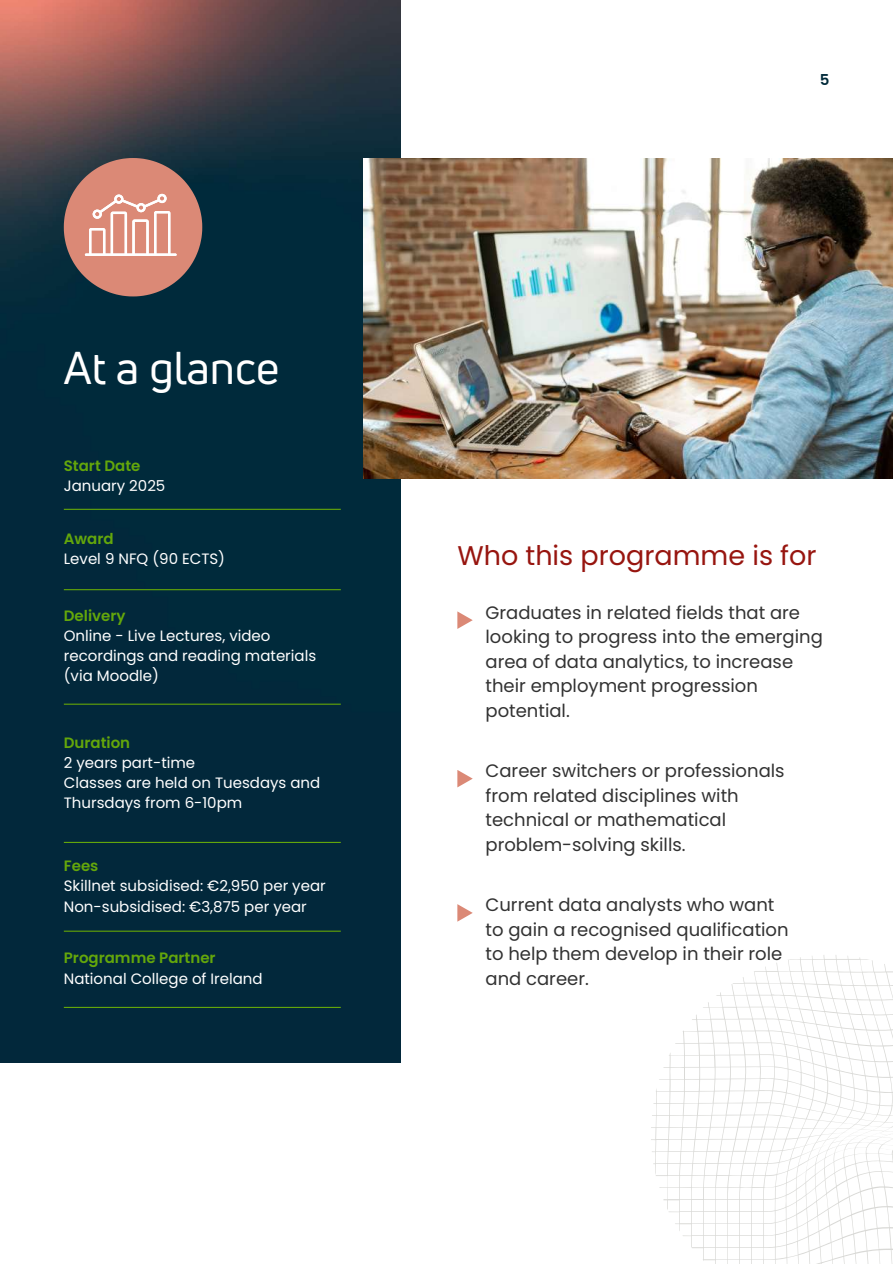
<style>
.page{position:relative;width:893px;height:1264px;background:#fff}
.page>*{position:absolute;margin:0;border:0;box-sizing:border-box;transform-origin:0 0}
.t1{font:45px "Uni Neue";color:#fff}
.t2{font:27px "Poppins";color:#97150f}
.t3{font:18px/24.5px "Poppins";color:#323232}
.t4{font:15px/20.2px "Poppins";color:#fff}
.t5{font:600 15px "Poppins";color:#64a70b}
.t6{font:600 15px "Poppins";color:#002a3a}
</style>
<div class="page">
<img style="left:0;top:0;width:400px;height:1062px">
<img style="left:363px;top:158px;width:529px;height:321px">
<hr style="left:64px;top:509px;width:277px;height:1px;background:#64a70b">
<hr style="left:64px;top:589px;width:277px;height:1px;background:#64a70b">
<hr style="left:64px;top:703px;width:277px;height:1px;background:#64a70b">
<hr style="left:64px;top:841px;width:277px;height:2px;background:#64a70b">
<hr style="left:64px;top:930px;width:277px;height:1px;background:#64a70b">
<hr style="left:64px;top:1006px;width:277px;height:1px;background:#64a70b">
<svg style="left:457px;top:611px;width:15px;height:18px"></svg>
<svg style="left:457px;top:770px;width:15px;height:17px"></svg>
<svg style="left:457px;top:904px;width:15px;height:17px"></svg>
<svg style="left:64px;top:158px;width:138px;height:138px"></svg>
<svg style="left:651px;top:955px;width:241px;height:308px"></svg>
<h1 class="t1" style="left:64px;top:337px;width:217px">At a glance</h1>
<p class="t5" style="left:64px;top:455px;width:78px">Start Date</p>
<p class="t4" style="left:64px;top:475px;width:103px">January 2025</p>
<p class="t5" style="left:64px;top:528px;width:51px">Award</p>
<p class="t4" style="left:64px;top:548px;width:163px">Level 9 NFQ (90 ECTS)</p>
<p class="t5" style="left:64px;top:605px;width:63px">Delivery</p>
<p class="t4" style="left:64px;top:625px;width:254px">Online - Live Lectures, video recordings and reading materials (via Moodle)</p>
<p class="t5" style="left:64px;top:731px;width:68px">Duration</p>
<p class="t4" style="left:64px;top:752px;width:258px">2 years part-time<br>Classes are held on Tuesdays and<br>Thursdays from 6-10pm</p>
<p class="t5" style="left:64px;top:855px;width:36px">Fees</p>
<p class="t4" style="left:64px;top:876px;width:263px">Skillnet subsidised: €2,950 per year<br>Non-subsidised: €3,875 per year</p>
<p class="t5" style="left:64px;top:947px;width:153px">Programme Partner</p>
<p class="t4" style="left:64px;top:968px;width:200px">National College of Ireland</p>
<p class="t6" style="left:819px;top:70px;width:11px">5</p>
<h2 class="t2" style="left:457px;top:536px;width:360px">Who this programme is for</h2>
<p class="t3" style="left:485px;top:600px;width:339px">Graduates in related fields that are looking to progress into the emerging area of data analytics, to increase their employment progression potential.</p>
<p class="t3" style="left:485px;top:758px;width:300px">Career switchers or professionals from related disciplines with technical or mathematical problem-solving skills.</p>
<p class="t3" style="left:485px;top:892px;width:304px">Current data analysts who want to gain a recognised qualification to help them develop in their role and career.</p>
</div>
